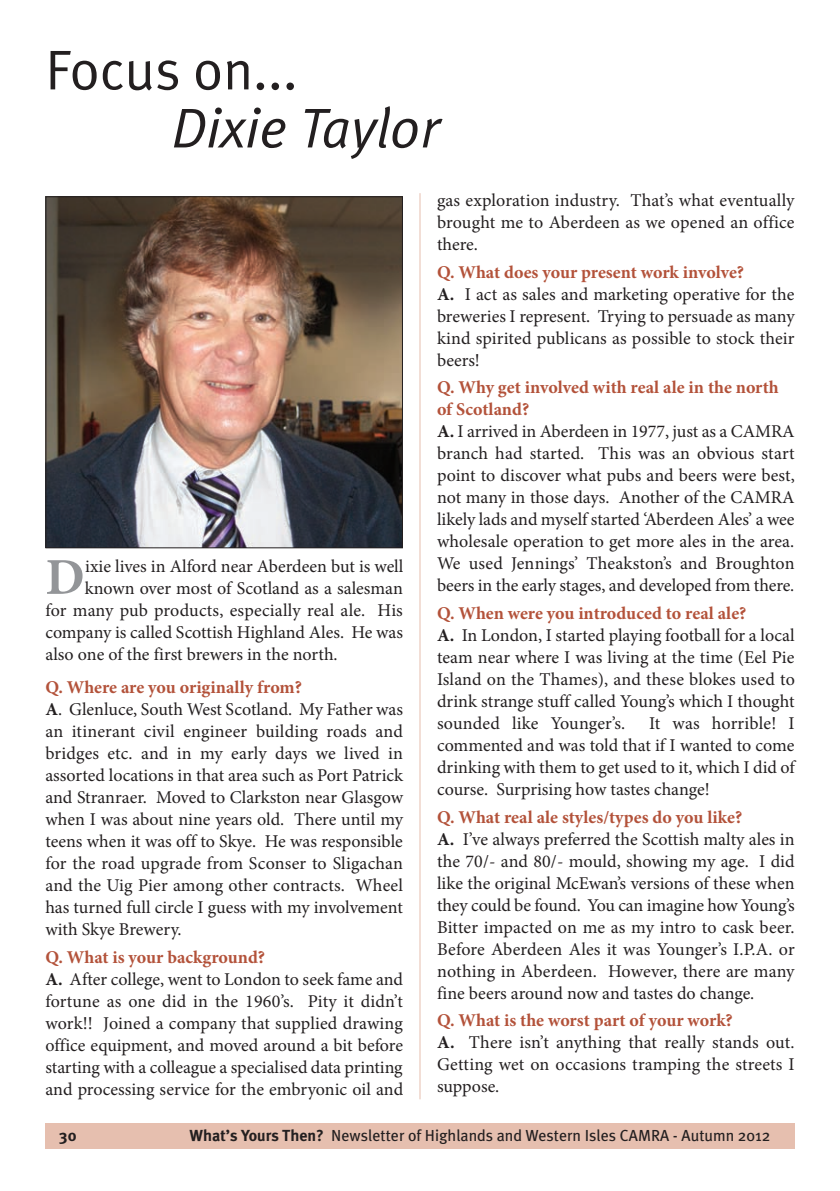
<style>
.page{position:relative;width:840px;height:1191px;background:#fff}
.page>*{position:absolute;margin:0;border:0;box-sizing:border-box;transform-origin:0 0}
.t1{font:italic 56px "Meta Plus Normal";color:#231f20}
.t2{font:56px "Meta Plus Normal";color:#231f20}
.t3{font:700 51.8px "Minion Pro";color:#939598}
.t4{font:18px/22px "Minion Pro";color:#231f20}
.t5{font:16px "Meta Plus";color:#231f20}
.t6{font:700 16px "Meta Plus";color:#231f20}
.s1{font-weight:700;color:#b3523a}
.s2{font-weight:700}
</style>
<div class="page">
<div style="left:45px;top:1123px;width:749px;height:26px;background:#e6bfaf"></div>
<hr style="left:419px;top:193px;width:1px;height:906px;background:#e6bfaf">
<img style="left:47px;top:198px;width:354px;height:348px">
<div style="left:45px;top:196px;width:358px;height:352px;border:1px solid #231f20"></div>
<h1 class="t2" style="left:45px;top:37px;width:253px">Focus on...</h1>
<h1 class="t1" style="left:171px;top:95px;width:269px">Dixie Taylor</h1>
<h2 class="t3" style="left:45px;top:558px;width:41px">D</h2>
<p class="t4" style="left:85px;top:556px;width:319px">ixie lives in Alford near Aberdeen but is well</p>
<p class="t4" style="left:85px;top:578px;width:319px">known over most of Scotland as a salesman</p>
<p class="t4" style="left:45px;top:600px;width:359px">for many pub products, especially real ale. His</p>
<p class="t4" style="left:45px;top:622px;width:359px">company is called Scottish Highland Ales. He was</p>
<p class="t4" style="left:45px;top:644px;width:294px">also one of the first brewers in the north.</p>
<p class="t4" style="left:45px;top:678px;width:359px"><span class="s1">Q. Where are you originally from?<br></span><span class="s2">A</span>. Glenluce, South West Scotland. My Father was an itinerant civil engineer building roads and bridges etc. and in my early days we lived in assorted locations in that area such as Port Patrick and Stranraer. Moved to Clarkston near Glasgow when I was about nine years old. There until my teens when it was off to Skye. He was responsible for the road upgrade from Sconser to Sligachan and the Uig Pier among other contracts. Wheel has turned full circle I guess with my involvement with Skye Brewery.</p>
<p class="t4" style="left:45px;top:947px;width:359px"><span class="s1">Q. What is your background?<br></span><span class="s2">A.</span> After college, went to London to seek fame and fortune as one did in the 1960’s. Pity it didn’t work!! Joined a company that supplied drawing office equipment, and moved around a bit before starting with a colleague a specialised data printing and processing service for the embryonic oil and</p>
<p class="t4" style="left:437px;top:191px;width:359px;text-align:justify">gas exploration industry. That’s what eventually brought me to Aberdeen as we opened an office there.</p>
<p class="t4" style="left:437px;top:262px;width:359px"><span class="s1">Q. What does your present work involve?<br></span><span class="s2">A.</span> I act as sales and marketing operative for the breweries I represent. Trying to persuade as many kind spirited publicans as possible to stock their beers!</p>
<p class="t4" style="left:437px;top:378px;width:359px"><span class="s1">Q. Why get involved with real ale in the north of Scotland?<br></span><span class="s2">A.</span> I arrived in Aberdeen in 1977, just as a CAMRA branch had started. This was an obvious start point to discover what pubs and beers were best, not many in those days. Another of the CAMRA likely lads and myself started ‘Aberdeen Ales’ a wee wholesale operation to get more ales in the area.<br>We used Jennings’ Theakston’s and Broughton beers in the early stages, and developed from there.</p>
<p class="t4" style="left:437px;top:604px;width:359px"><span class="s1">Q. When were you introduced to real ale?<br></span><span class="s2">A.</span> In London, I started playing football for a local team near where I was living at the time (Eel Pie Island on the Thames), and these blokes used to drink strange stuff called Young’s which I thought sounded like Younger’s.</p>
<p class="t4" style="left:437px;top:714px;width:359px;text-align:justify;text-indent:212px">It was horrible! I commented and was told that if I wanted to come drinking with them to get used to it, which I did of course. Surprising how tastes change!</p>
<p class="t4" style="left:437px;top:807px;width:359px"><span class="s1">Q. What real ale styles/types do you like?<br></span><span class="s2">A.</span> I’ve always preferred the Scottish malty ales in the 70/- and 80/- mould, showing my age. I did like the original McEwan’s versions of these when they could be found. You can imagine how Young’s Bitter impacted on me as my intro to cask beer.<br>Before Aberdeen Ales it was Younger’s I.P.A. or nothing in Aberdeen. However, there are many fine beers around now and tastes do change.</p>
<p class="t4" style="left:437px;top:1011px;width:359px"><span class="s1">Q. What is the worst part of your work?<br></span><span class="s2">A.</span> There isn’t anything that really stands out.<br>Getting wet on occasions tramping the streets I suppose.</p>
<p class="t6" style="left:60px;top:1125px;width:18px">30</p>
<p class="t5" style="left:189px;top:1125px;width:582px"><span class="s2">What’s Yours Then?</span> Newsletter of Highlands and Western Isles CAMRA - Autumn 2012</p>
</div>
